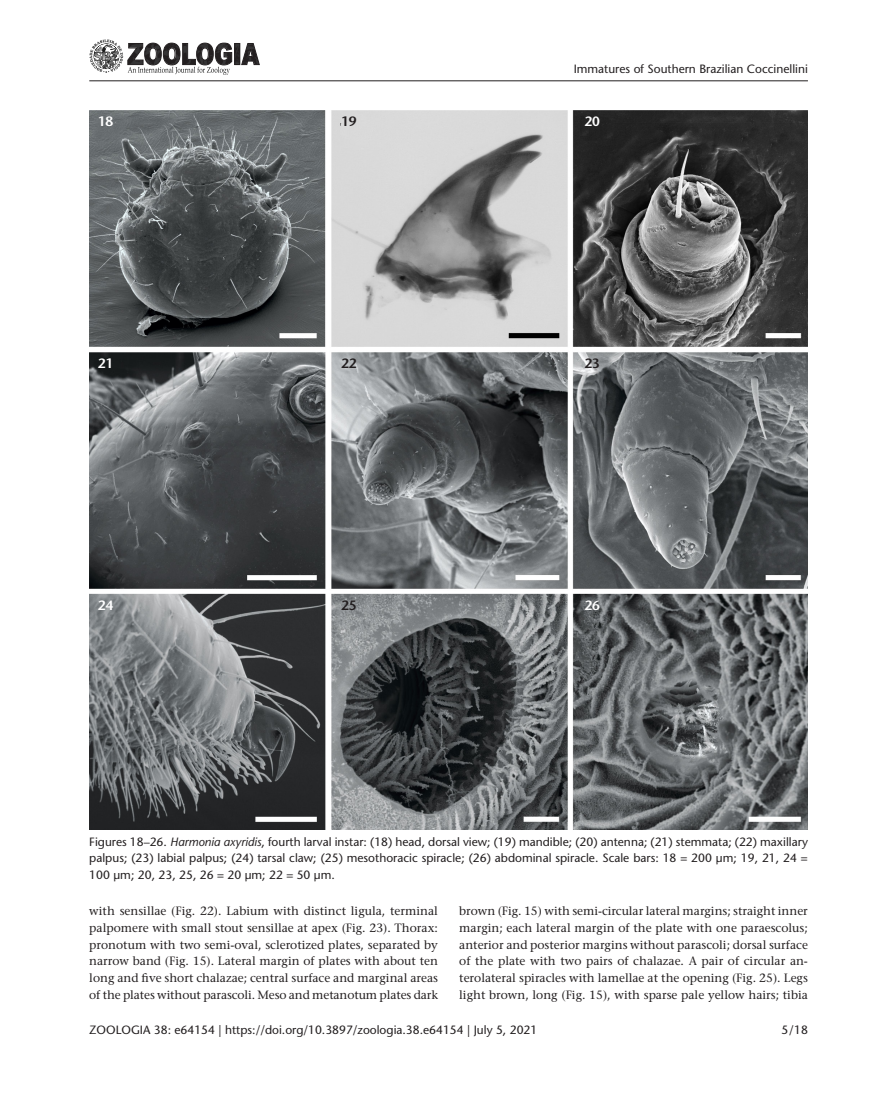
<style>
.page{position:relative;width:893px;height:1106px;background:#fff}
.page>*{position:absolute;margin:0;border:0;box-sizing:border-box;transform-origin:0 0}
.t1{font:600 13.5px "Stone Sans";color:#fff}
.t2{font:600 13.5px "Stone Sans";color:#231f20}
.t3{font:12px/16.8px "Stone Serif";letter-spacing:-.005em;color:#231f20;text-align:justify}
.Figure_caption{font:12px/16.8px "Stone Sans";color:#231f20;text-align:justify}
.s1{font-style:italic}
</style>
<div class="page">
<img style="left:89px;top:111px;width:719px;height:718px">
<hr style="left:89px;top:80px;width:719px;height:1px;background:#231f20">
<svg style="left:90px;top:39px;width:169px;height:36px"></svg>
<p class="t1" style="left:98px;top:114px;width:17px">18</p>
<p class="t1" style="left:98px;top:355px;width:17px">21</p>
<p class="t2" style="left:341px;top:114px;width:17px">19</p>
<p class="t2" style="left:341px;top:355px;width:17px">22</p>
<p class="Figure_caption" style="left:574px;top:60px;width:236px">Immatures of Southern Brazilian Coccinellini</p>
<p class="t1" style="left:584px;top:114px;width:17px">20</p>
<p class="t2" style="left:584px;top:355px;width:17px">23</p>
<p class="t1" style="left:98px;top:596px;width:17px">24</p>
<p class="t1" style="left:584px;top:596px;width:17px">26</p>
<p class="t2" style="left:341px;top:596px;width:17px">25</p>
<p class="Figure_caption" style="left:89px;top:833px;width:720px">Figures 18–26. <span class="s1">Harmonia axyridis</span>, fourth larval instar: (18) head, dorsal view; (19) mandible; (20) antenna; (21) stemmata; (22) maxillary palpus; (23) labial palpus; (24) tarsal claw; (25) mesothoracic spiracle; (26) abdominal spiracle. Scale bars: 18 = 200 µm; 19, 21, 24 = 100 µm; 20, 23, 25, 26 = 20 µm; 22 = 50 µm.</p>
<p class="t3" style="left:89px;top:902px;width:350px">with sensillae (Fig. 22). Labium with distinct ligula, terminal palpomere with small stout sensillae at apex (Fig. 23). Thorax: pronotum with two semi-oval, sclerotized plates, separated by narrow band (Fig. 15). Lateral margin of plates with about ten long and five short chalazae; central surface and marginal areas of the plates without parascoli. Meso and metanotum plates dark</p>
<p class="t3" style="left:459px;top:902px;width:350px">brown (Fig. 15) with semi-circular lateral margins; straight inner margin; each lateral margin of the plate with one paraescolus; anterior and posterior margins without parascoli; dorsal surface of the plate with two pairs of chalazae. A pair of circular an&shy;terolateral spiracles with lamellae at the opening (Fig. 25). Legs light brown, long (Fig. 15), with sparse pale yellow hairs; tibia</p>
<p class="Figure_caption" style="left:89px;top:1021px;width:450px">ZOOLOGIA 38: e64154 | https://doi.org/10.3897/zoologia.38.e64154 | July 5, 2021</p>
<p class="Figure_caption" style="left:782px;top:1021px;width:28px">5/18</p>
</div>
